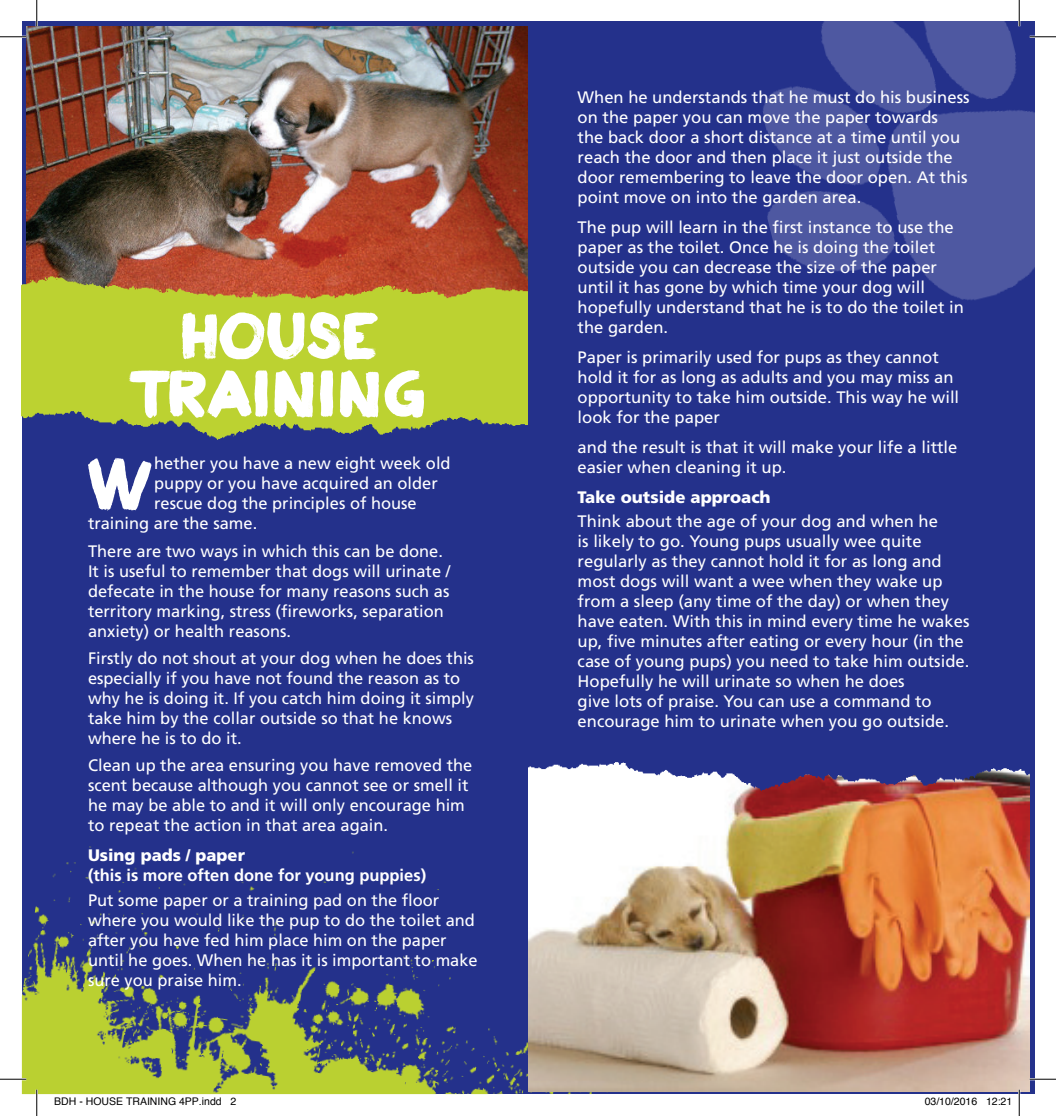
<style>
.page{position:relative;width:1056px;height:1116px;background:#fff}
.page>*{position:absolute;margin:0;border:0;box-sizing:border-box;transform-origin:0 0}
.t1{font:73.67px "Plakkaat";color:#fff}
.t2{font:66.33px/57.8px "Plakkaat";color:#fff;text-align:center}
.t3{font:16.62px/19.9px "Frutiger";color:#fff}
.t4{font:700 16.62px "Frutiger";color:#fff}
.t5{font:900 16.62px "Frutiger";color:#fff}
.t6{font:10.5px "Helvetica";color:#000}
</style>
<div class="page">
<div style="left:22px;top:22px;width:1012px;height:1071px;background:#24318b"></div>
<img style="left:27px;top:27px;width:501px;height:214px">
<img style="left:22px;top:241px;width:506px;height:199px">
<img style="left:22px;top:846px;width:625px;height:247px">
<img style="left:763px;top:22px;width:271px;height:278px">
<img style="left:528px;top:915px;width:501px;height:176px">
<img style="left:523px;top:762px;width:507px;height:153px">
<hr style="left:0;top:36px;width:26px;height:2px;background:#fff">
<hr style="left:1029px;top:36px;width:27px;height:2px;background:#fff">
<hr style="left:0;top:1077px;width:26px;height:3px;background:#fff">
<hr style="left:1029px;top:1077px;width:27px;height:3px;background:#fff">
<hr style="left:36px;top:0;width:2px;height:26px;background:#fff">
<hr style="left:36px;top:1089px;width:2px;height:26px;background:#fff">
<hr style="left:1018px;top:0;width:2px;height:26px;background:#fff">
<hr style="left:1018px;top:1089px;width:2px;height:26px;background:#fff">
<svg style="left:0;top:36px;width:26px;height:1px"></svg>
<svg style="left:1029px;top:36px;width:27px;height:1px"></svg>
<svg style="left:0;top:1078px;width:26px;height:1px"></svg>
<svg style="left:1029px;top:1078px;width:27px;height:1px"></svg>
<svg style="left:36px;top:0;width:1px;height:26px"></svg>
<svg style="left:36px;top:1089px;width:1px;height:26px"></svg>
<svg style="left:1019px;top:0;width:1px;height:26px"></svg>
<svg style="left:1019px;top:1089px;width:1px;height:26px"></svg>
<h2 class="t2" style="left:133px;top:307px;width:294px">HOUSE<br>TRAINING</h2>
<h1 class="t1" style="left:88px;top:440px;width:64px">W</h1>
<p class="t3" style="left:154px;top:453px;width:298px">hether you have a new eight week old</p>
<p class="t3" style="left:154px;top:473px;width:285px">puppy or you have acquired an older</p>
<p class="t3" style="left:154px;top:493px;width:264px">rescue dog the principles of house</p>
<p class="t3" style="left:88px;top:513px;width:171px">training are the same.</p>
<p class="t3" style="left:88px;top:540px;width:364px">There are two ways in which this can be done.<br>It is useful to remember that dogs will urinate / defecate in the house for many reasons such as territory marking, stress (fireworks, separation anxiety) or health reasons.</p>
<p class="t3" style="left:88px;top:648px;width:387px">Firstly do not shout at your dog when he does this especially if you have not found the reason as to why he is doing it. If you catch him doing it simply take him by the collar outside so that he knows where he is to do it.</p>
<p class="t3" style="left:88px;top:755px;width:386px">Clean up the area ensuring you have removed the scent because although you cannot see or smell it he may be able to and it will only encourage him to repeat the action in that area again.</p>
<p class="t5" style="left:88px;top:848px;width:158px">Using pads / paper</p>
<p class="t4" style="left:88px;top:868px;width:340px">(this is more often done for young puppies)</p>
<p class="t3" style="left:88px;top:889px;width:391px">Put some paper or a training pad on the floor where you would like the pup to do the toilet and after you have fed him place him on the paper until he goes. When he has it is important to make sure you praise him.</p>
<p class="t3" style="left:577px;top:88px;width:393px">When he understands that he must do his business on the paper you can move the paper towards<br>the back door a short distance at a time until you reach the door and then place it just outside the door remembering to leave the door open. At this point move on into the garden area.</p>
<p class="t3" style="left:577px;top:217px;width:388px">The pup will learn in the first instance to use the paper as the toilet. Once he is doing the toilet outside you can decrease the size of the paper until it has gone by which time your dog will hopefully understand that he is to do the toilet in the garden.</p>
<p class="t3" style="left:577px;top:347px;width:383px">Paper is primarily used for pups as they cannot hold it for as long as adults and you may miss an opportunity to take him outside. This way he will look for the paper</p>
<p class="t3" style="left:577px;top:436px;width:381px">and the result is that it will make your life a little easier when cleaning it up.</p>
<p class="t5" style="left:577px;top:490px;width:195px">Take outside approach</p>
<p class="t3" style="left:577px;top:511px;width:393px">Think about the age of your dog and when he<br>is likely to go. Young pups usually wee quite regularly as they cannot hold it for as long and most dogs will want a wee when they wake up from a sleep (any time of the day) or when they have eaten. With this in mind every time he wakes up, five minutes after eating or every hour (in the case of young pups) you need to take him outside.<br>Hopefully he will urinate so when he does<br>give lots of praise. You can use a command to encourage him to urinate when you go outside.</p>
<p class="t6" style="left:54px;top:1095px;width:184px">BDH - HOUSE TRAINING 4PP.indd 2</p>
<p class="t6" style="left:924px;top:1095px;width:89px">03/10/2016 12:21</p>
</div>
